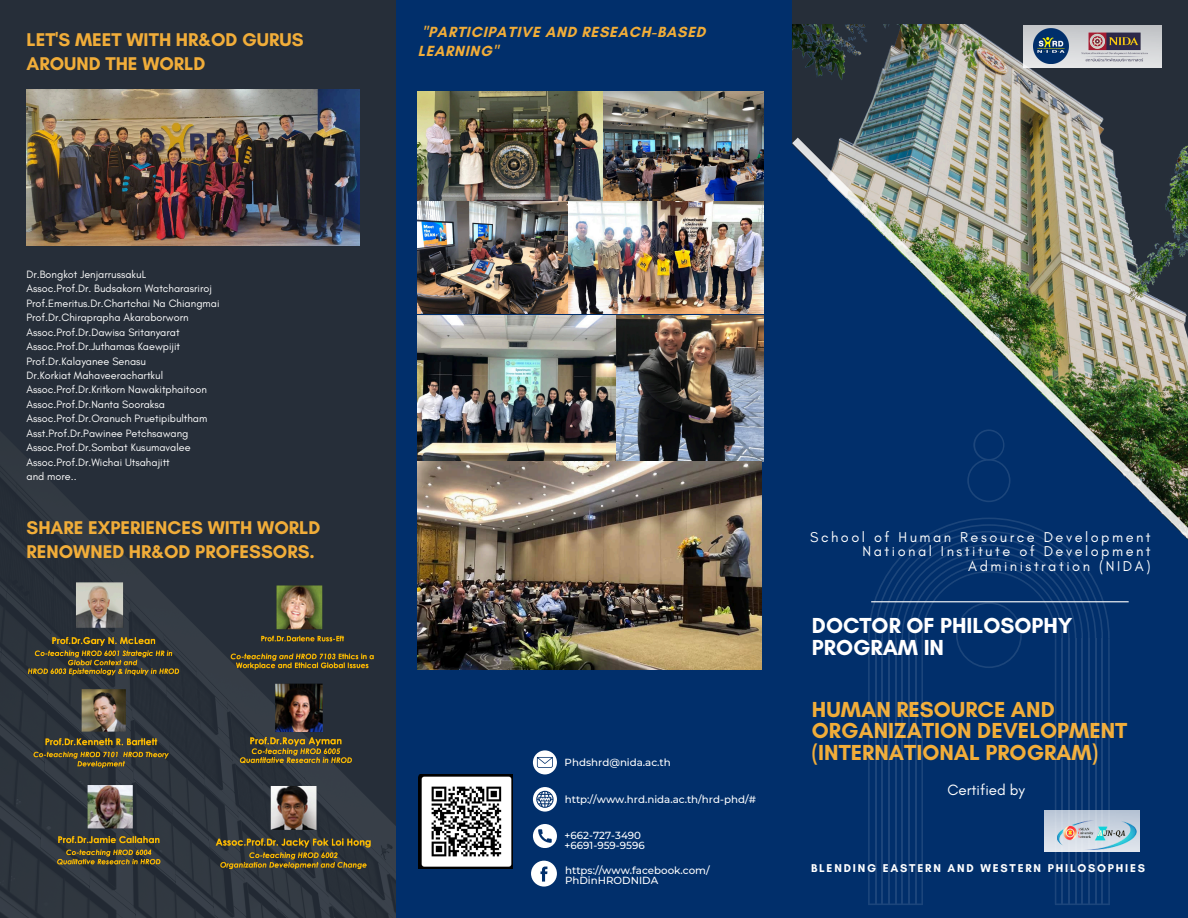
<style>
.page{position:relative;width:1188px;height:918px;background:#262e39}
.page>*{position:absolute;margin:0;border:0;box-sizing:border-box;transform-origin:0 0}
.t1{font:700 22.2px/21.8px "Glacial Indifference";color:#f1ad39}
.t2{font:700 22.2px/21.8px "Glacial Indifference";color:#fff}
.t3{font:700 18.75px/23.9px "Glacial Indifference";color:#f1ad39}
.t4{font:15.15px "Glacial Indifference";color:#fff}
.t5{font:700 15px/19.2px "Glacial Indifference";letter-spacing:.05em;color:#f1ad39}
.t6{font:14.55px/14.5px "Glacial Indifference";letter-spacing:.175em;color:#fff;text-align:right}
.t7{font:700 11.55px "Glacial Indifference";letter-spacing:.155em;color:#fff}
.t8{font:10.8px/14.4px "Glacial Indifference";color:#fff}
.t9{font:500 10.2px/9.8px "Montserrat";color:#fff}
</style>
<div class="page">
<img style="left:792px;top:24px;width:370px;height:114px">
<div style="left:785px;top:138px;width:403px;height:780px;background:#012f6b"></div>
<img style="left:0;top:826px;width:396px;height:92px">
<div style="left:396px;top:0;width:396px;height:918px;background:#012f6b"></div>
<hr style="left:871px;top:601px;width:258px;height:1px;background:#fff">
<img style="left:1023px;top:25px;width:138px;height:43px">
<img style="left:1082px;top:30px;width:65px;height:34px">
<img style="left:1034px;top:29px;width:35px;height:35px">
<svg style="left:868px;top:540px;width:242px;height:365px"></svg>
<svg style="left:533px;top:824px;width:24px;height:24px"></svg>
<svg style="left:533px;top:787px;width:24px;height:25px"></svg>
<svg style="left:533px;top:750px;width:24px;height:24px"></svg>
<svg style="left:531px;top:861px;width:26px;height:26px"></svg>
<img style="left:418px;top:774px;width:95px;height:95px">
<img style="left:1045px;top:811px;width:94px;height:41px">
<img style="left:1058px;top:821px;width:81px;height:28px">
<img style="left:27px;top:89px;width:333px;height:156px">
<img style="left:19px;top:582px;width:166px;height:285px">
<img style="left:207px;top:585px;width:167px;height:294px">
<img style="left:418px;top:91px;width:346px;height:223px">
<img style="left:418px;top:316px;width:199px;height:146px">
<img style="left:616px;top:316px;width:148px;height:145px">
<img style="left:418px;top:462px;width:344px;height:208px">
<img style="left:792px;top:138px;width:396px;height:402px">
<h2 class="t3" style="left:27px;top:27px;width:279px">LET'S MEET WITH HR&amp;OD GURUS<br>AROUND THE WORLD</h2>
<p class="t8" style="left:27px;top:267px;width:195px">Dr.Bongkot JenjarrussakuL<br>Assoc.Prof.Dr. Budsakorn Watcharasriroj Prof.Emeritus.Dr.Chartchai Na Chiangmai Prof.Dr.Chiraprapha Akaraborworn Assoc.Prof.Dr.Dawisa Sritanyarat Assoc.Prof.Dr.Juthamas Kaewpijit Prof.Dr.Kalayanee Senasu<br>Dr.Korkiat Mahaveerachartkul Assoc.Prof.Dr.Kritkorn Nawakitphaitoon Assoc.Prof.Dr.Nanta Sooraksa Assoc.Prof.Dr.Oranuch Pruetipibultham Asst.Prof.Dr.Pawinee Petchsawang Assoc.Prof.Dr.Sombat Kusumavalee Assoc.Prof.Dr.Wichai Utsahajitt<br>and more..</p>
<p class="t3" style="left:27px;top:515px;width:295px">SHARE EXPERIENCES WITH WORLD<br>RENOWNED HR&amp;OD PROFESSORS.</p>
<p class="t5" style="left:418px;top:22px;width:289px;text-indent:4px">"PARTICIPATIVE AND RESEACH-BASED<br>LEARNING"</p>
<p class="t9" style="left:565px;top:757px;width:108px">Phdshrd@nida.ac.th</p>
<p class="t9" style="left:565px;top:794px;width:193px">http://www.hrd.nida.ac.th/hrd-phd/#</p>
<p class="t9" style="left:565px;top:831px;width:78px">+662-727-3490</p>
<h4 class="t9" style="left:565px;top:841px;width:82px">+6691-959-9596</h4>
<h4 class="t9" style="left:565px;top:866px;width:146px">https://www.facebook.com/<br>PhDinHRODNIDA</h4>
<p class="t6" style="left:810px;top:529px;width:342px">School of Human Resource Development<br>National Institute of Development<br>Administration (NIDA)</p>
<p class="t2" style="left:812px;top:615px;width:262px">DOCTOR OF PHILOSOPHY<br>PROGRAM IN</p>
<p class="t1" style="left:812px;top:698px;width:317px">HUMAN RESOURCE AND<br>ORGANIZATION DEVELOPMENT (INTERNATIONAL PROGRAM)</p>
<h1 class="t4" style="left:947px;top:781px;width:79px">Certified by</h1>
<p class="t7" style="left:811px;top:861px;width:336px">BLENDING EASTERN AND WESTERN PHILOSOPHIES</p>
</div>
